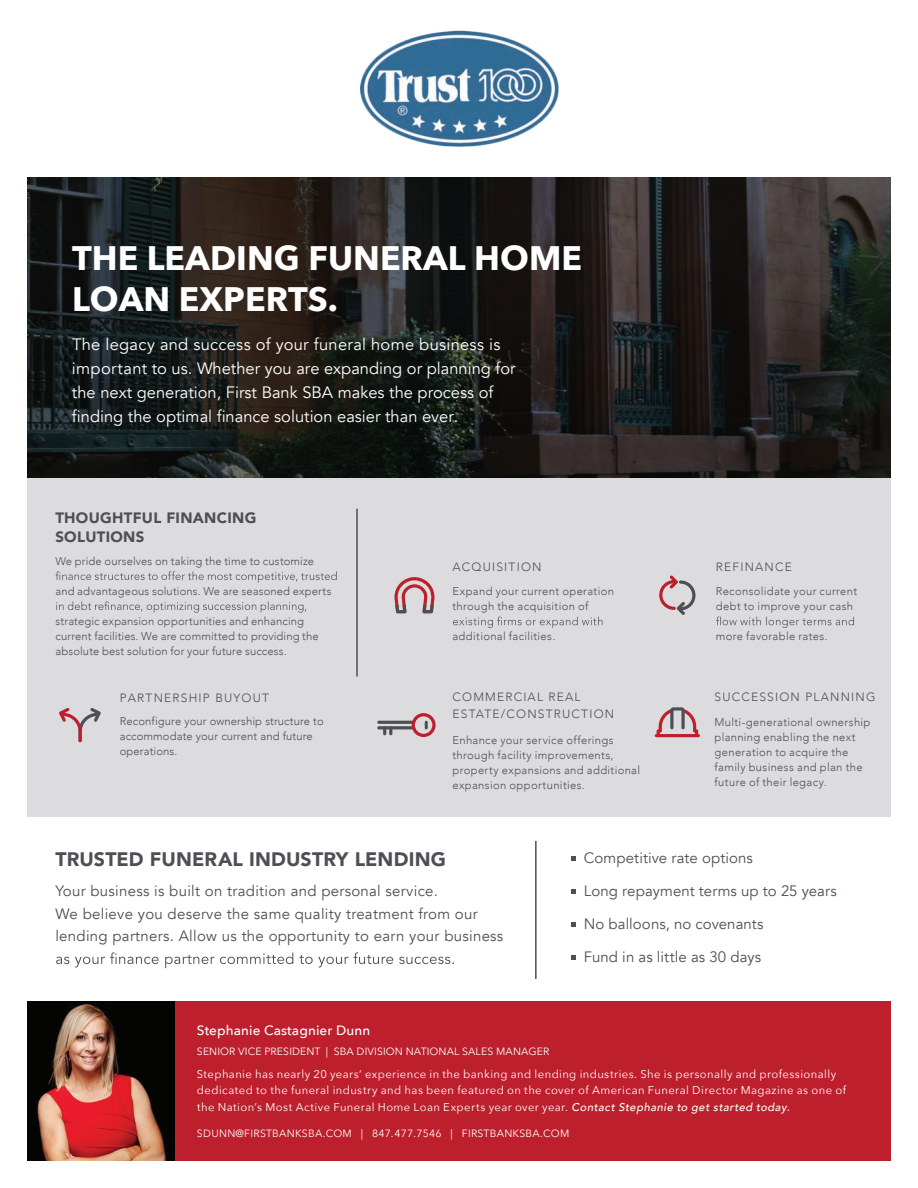
<style>
.page{position:relative;width:918px;height:1188px;background:#fff}
.page>*{position:absolute;margin:0;border:0;box-sizing:border-box;transform-origin:0 0}
.t1{font:700 33.9px/40.7px "Avenir Next";color:#fff}
.t2{font:900 19.5px "Avenir";letter-spacing:.01em;color:#4c4f54}
.t3{font:16.5px/24px "Avenir";color:#fff}
.t4{font:15px/22.5px "Avenir";letter-spacing:.02em;color:#4c4f54}
.t5{font:900 15px/19.5px "Avenir";letter-spacing:.02em;color:#4c4f54}
.t6{font:500 13.5px "Avenir Next";letter-spacing:.01em;color:#fff}
.t7{font:300 12px/16.5px "Avenir";letter-spacing:.1em;color:#4c4f54}
.t8{font:300 11.25px/15px "Avenir";letter-spacing:.025em;color:#4c4f54}
.t9{font:11.25px/16.5px "Avenir Next";letter-spacing:.035em;color:#fff}
.t10{font:10.5px "Avenir Next";letter-spacing:.01em;color:#fff}
.s1{font-family:"Avenir";font-weight:500;font-style:italic}
</style>
<div class="page">
<svg style="left:27px;top:177px;width:864px;height:302px;background:#21201e"></svg>
<svg style="left:56px;top:952px;width:398px;height:16px"></svg>
<div style="left:27px;top:479px;width:864px;height:338px;background:#dcdbdd"></div>
<svg style="left:571px;top:856px;width:5px;height:4px"></svg>
<svg style="left:571px;top:889px;width:5px;height:4px"></svg>
<svg style="left:571px;top:922px;width:5px;height:4px"></svg>
<svg style="left:571px;top:955px;width:5px;height:4px"></svg>
<svg style="left:716px;top:617px;width:138px;height:11px"></svg>
<svg style="left:453px;top:617px;width:150px;height:11px"></svg>
<svg style="left:56px;top:571px;width:281px;height:11px"></svg>
<svg style="left:56px;top:601px;width:250px;height:12px"></svg>
<hr style="left:535px;top:841px;width:2px;height:138px;background:#4c4f54">
<div style="left:27px;top:1001px;width:864px;height:160px;background:#bd1f2d"></div>
<img style="left:27px;top:1001px;width:147px;height:160px">
<img style="left:359px;top:30px;width:200px;height:117px">
<hr style="left:356px;top:509px;width:2px;height:167px;background:#4c4f54">
<svg style="left:659px;top:575px;width:37px;height:40px"></svg>
<svg style="left:395px;top:577px;width:40px;height:36px"></svg>
<svg style="left:59px;top:708px;width:42px;height:34px"></svg>
<svg style="left:657px;top:707px;width:41px;height:27px"></svg>
<hr style="left:655px;top:734px;width:45px;height:3px;background:#bd1f2d;border-radius:2px">
<hr style="left:377px;top:726px;width:38px;height:3px;background:#4c4f54;border-radius:2px">
<hr style="left:377px;top:721px;width:38px;height:3px;background:#4c4f54;border-radius:2px">
<svg style="left:383px;top:726px;width:9px;height:9px"></svg>
<svg style="left:412px;top:713px;width:24px;height:24px"></svg>
<h1 class="t1" style="left:72px;top:237px;width:512px">THE LEADING FUNERAL HOME<br>LOAN EXPERTS.</h1>
<h3 class="t3" style="left:72px;top:333px;width:445px">The legacy and success of your funeral home business is important to us. Whether you are expanding or planning for the next generation, First Bank SBA makes the process of finding the optimal finance solution easier than ever.</h3>
<h3 class="t5" style="left:55px;top:507px;width:202px">THOUGHTFUL FINANCING<br>SOLUTIONS</h3>
<p class="t8" style="left:55px;top:554px;width:260px">We pride ourselves on taking the time to customize</p>
<p class="t8" style="left:55px;top:584px;width:278px">and advantageous solutions. We are seasoned experts</p>
<p class="t8" style="left:55px;top:614px;width:265px">strategic expansion opportunities and enhancing current facilities. We are committed to providing the absolute best solution for your future success.</p>
<p class="t7" style="left:120px;top:690px;width:151px">PARTNERSHIP BUYOUT</p>
<p class="t8" style="left:120px;top:714px;width:205px">Reconfigure your ownership structure to accommodate your current and future operations.</p>
<p class="t7" style="left:452px;top:559px;width:91px">ACQUISITION</p>
<p class="t8" style="left:452px;top:584px;width:163px">Expand your current operation through the acquisition of</p>
<p class="t8" style="left:452px;top:629px;width:104px">additional facilities.</p>
<p class="t7" style="left:452px;top:689px;width:163px">COMMERCIAL REAL<br>ESTATE/CONSTRUCTION</p>
<p class="t8" style="left:452px;top:733px;width:189px">Enhance your service offerings through facility improvements, property expansions and additional expansion opportunities.</p>
<p class="t7" style="left:716px;top:559px;width:78px">REFINANCE</p>
<p class="t8" style="left:716px;top:584px;width:143px">Reconsolidate your current debt to improve your cash</p>
<p class="t8" style="left:716px;top:629px;width:113px">more favorable rates.</p>
<p class="t7" style="left:715px;top:689px;width:162px">SUCCESSION PLANNING</p>
<p class="t8" style="left:715px;top:714px;width:157px">Multi-generational ownership planning enabling the next generation to acquire the family business and plan the future of their legacy.</p>
<h2 class="t2" style="left:55px;top:843px;width:392px">TRUSTED FUNERAL INDUSTRY LENDING</h2>
<h3 class="t4" style="left:584px;top:847px;width:171px">Competitive rate options</h3>
<h3 class="t4" style="left:584px;top:880px;width:255px">Long repayment terms up to 25 years</h3>
<h3 class="t4" style="left:584px;top:913px;width:181px">No balloons, no covenants</h3>
<h3 class="t4" style="left:584px;top:946px;width:179px">Fund in as little as 30 days</h3>
<h3 class="t4" style="left:55px;top:880px;width:449px">Your business is built on tradition and personal service.<br>We believe you deserve the same quality treatment from our lending partners. Allow us the opportunity to earn your business</h3>
<p class="t6" style="left:197px;top:1019px;width:175px">Stephanie Castagnier Dunn</p>
<p class="t10" style="left:197px;top:1042px;width:354px">SENIOR VICE PRESIDENT | SBA DIVISION NATIONAL SALES MANAGER</p>
<p class="t9" style="left:197px;top:1065px;width:651px">Stephanie has nearly 20 years’ experience in the banking and lending industries. She is personally and professionally dedicated to the funeral industry and has been featured on the cover of American Funeral Director Magazine as one of the Nation’s Most Active Funeral Home Loan Experts year over year. <span class="s1">Contact Stephanie to get started today.</span></p>
<p class="t10" style="left:197px;top:1125px;width:374px">SDUNN@FIRSTBANKSBA.COM | 847.477.7546 | FIRSTBANKSBA.COM</p>
</div>
